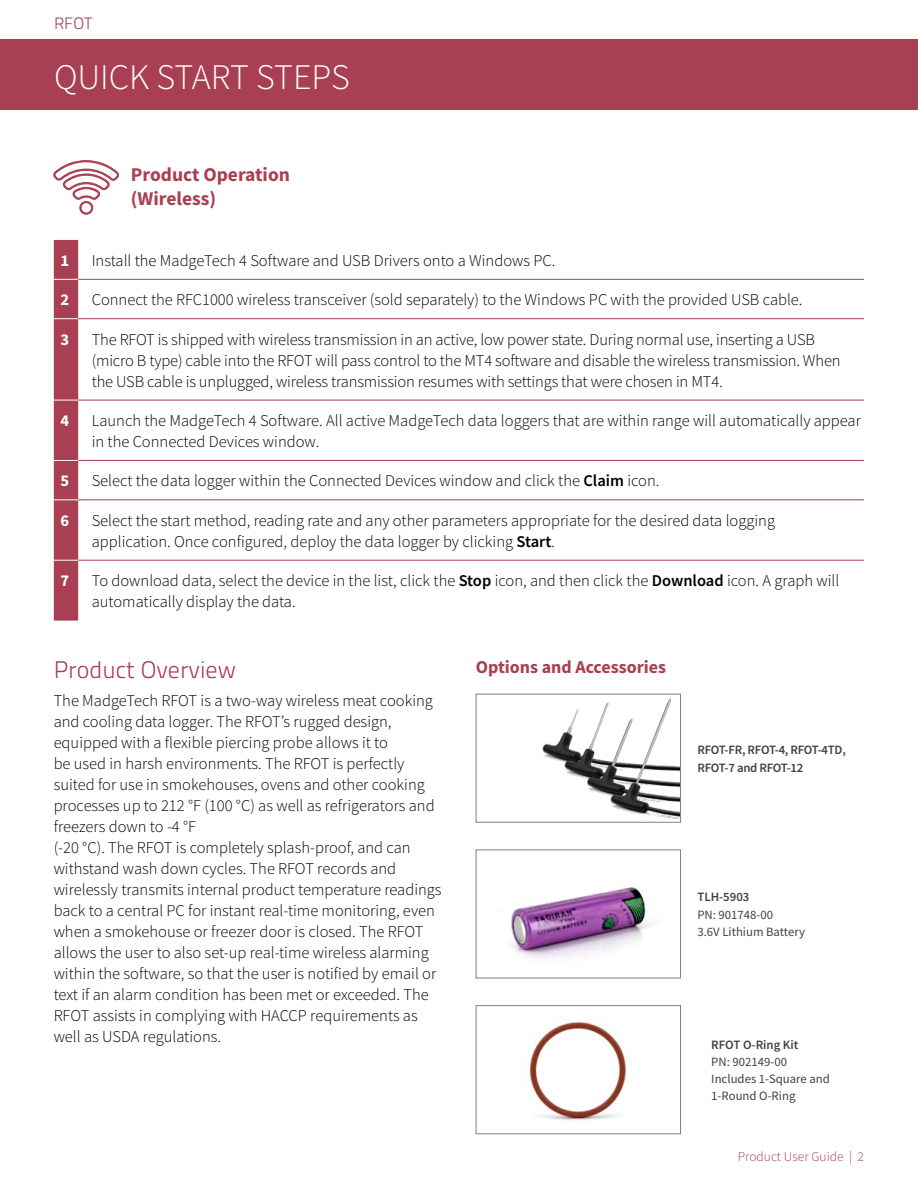
<style>
.page{position:relative;width:918px;height:1188px;background:#fff}
.page>*{position:absolute;margin:0;border:0;box-sizing:border-box;transform-origin:0 0}
.t1{font:300 36px "Source Sans Pro";color:#fff}
.t2{font:300 24px "Titillium Text 22 L";color:#a93f53}
.t3{font:700 19.5px/24px "Source Sans Pro";color:#a93f53}
.t4{font:700 18px "Source Sans Pro";color:#a93f53}
.t5{font:300 16.5px/21px "Source Sans Pro";color:#000}
.t6{font:700 16.5px "Source Sans Pro";color:#fff}
.t7{font:300 16.5px "Titillium Text 22 L";color:#a93f53}
.t8{font:300 13.5px "Source Sans Pro";color:#a93f53}
.t9{font:12.75px/17.2px "Source Sans Pro";color:#414042}
.t10{font:600 12.75px/17.2px "Source Sans Pro";letter-spacing:-.02em;color:#414042}
.t11{font:600 12.75px "Source Sans Pro";color:#414042}
.s1{font-weight:600}
</style>
<div class="page">
<div style="left:0;top:39px;width:918px;height:71px;background:#a93f53"></div>
<svg style="left:54px;top:160px;width:65px;height:55px"></svg>
<div style="left:54px;top:240px;width:24px;height:381px;background:#a93f53"></div>
<hr style="left:78px;top:279px;width:786px;height:1px;background:#a93f53">
<hr style="left:78px;top:318px;width:786px;height:1px;background:#a93f53">
<hr style="left:78px;top:400px;width:786px;height:1px;background:#a93f53">
<hr style="left:78px;top:460px;width:786px;height:1px;background:#a93f53">
<hr style="left:78px;top:500px;width:786px;height:1px;background:#a93f53">
<hr style="left:78px;top:560px;width:786px;height:1px;background:#a93f53">
<img style="left:529px;top:1022px;width:97px;height:99px">
<div style="left:476px;top:1005px;width:205px;height:129px;border:1px solid #808285"></div>
<img style="left:510px;top:887px;width:142px;height:71px">
<div style="left:476px;top:849px;width:205px;height:129px;border:1px solid #808285"></div>
<img style="left:542px;top:698px;width:137px;height:122px">
<div style="left:476px;top:694px;width:205px;height:129px;border:1px solid #808285"></div>
<p class="t7" style="left:54px;top:12px;width:40px">RFOT</p>
<h1 class="t1" style="left:54px;top:55px;width:297px">QUICK START STEPS</h1>
<p class="t3" style="left:131px;top:162px;width:161px">Product Operation (Wireless)</p>
<p class="t6" style="left:61px;top:249px;width:10px">1</p>
<p class="t5" style="left:92px;top:250px;width:465px">Install the MadgeTech 4 Software and USB Drivers onto a Windows PC.</p>
<p class="t6" style="left:61px;top:289px;width:10px">2</p>
<p class="t5" style="left:92px;top:289px;width:712px">Connect the RFC1000 wireless transceiver (sold separately) to the Windows PC with the provided USB cable.</p>
<p class="t6" style="left:61px;top:328px;width:10px">3</p>
<p class="t5" style="left:92px;top:329px;width:750px">The RFOT is shipped with wireless transmission in an active, low power state. During normal use, inserting a USB (micro B type) cable into the RFOT will pass control to the MT4 software and disable the wireless transmission. When the USB cable is unplugged, wireless transmission resumes with settings that were chosen in MT4.</p>
<p class="t6" style="left:61px;top:409px;width:10px">4</p>
<p class="t5" style="left:92px;top:410px;width:771px">Launch the MadgeTech 4 Software. All active MadgeTech data loggers that are within range will automatically appear in the Connected Devices window.</p>
<p class="t6" style="left:61px;top:470px;width:10px">5</p>
<p class="t5" style="left:92px;top:470px;width:569px">Select the data logger within the Connected Devices window and click the <span class="s1">Claim</span> icon.</p>
<p class="t6" style="left:61px;top:509px;width:10px">6</p>
<p class="t5" style="left:92px;top:510px;width:685px">Select the start method, reading rate and any other parameters appropriate for the desired data logging application. Once configured, deploy the data logger by clicking <span class="s1">Start</span>.</p>
<p class="t6" style="left:61px;top:569px;width:10px">7</p>
<p class="t5" style="left:92px;top:570px;width:749px">To download data, select the device in the list, click the <span class="s1">Stop</span> icon, and then click the <span class="s1">Download</span> icon. A graph will automatically display the data.</p>
<h2 class="t2" style="left:54px;top:652px;width:184px">Product Overview</h2>
<p class="t5" style="left:54px;top:690px;width:390px">The MadgeTech RFOT is a two-way wireless meat cooking and cooling data logger. The RFOT’s rugged design, equipped with a flexible piercing probe allows it to<br>be used in harsh environments. The RFOT is perfectly suited for use in smokehouses, ovens and other cooking processes up to 212 °F (100 °C) as well as refrigerators and freezers down to -4 °F<br>(-20 °C). The RFOT is completely splash-proof, and can withstand wash down cycles. The RFOT records and wirelessly transmits internal product temperature readings back to a central PC for instant real-time monitoring, even when a smokehouse or freezer door is closed. The RFOT allows the user to also set-up real-time wireless alarming within the software, so that the user is notified by email or text if an alarm condition has been met or exceeded. The RFOT assists in complying with HACCP requirements as well as USDA regulations.</p>
<p class="t4" style="left:476px;top:655px;width:192px">Options and Accessories</p>
<p class="t10" style="left:697px;top:741px;width:150px">RFOT-FR, RFOT-4, RFOT-4TD,<br>RFOT-7 and RFOT-12</p>
<p class="t10" style="left:697px;top:889px;width:54px">TLH-5903</p>
<p class="t9" style="left:697px;top:906px;width:109px">PN: 901748-00<br>3.6V Lithium Battery</p>
<p class="t11" style="left:711px;top:1036px;width:89px">RFOT O-Ring Kit</p>
<p class="t9" style="left:711px;top:1053px;width:120px">PN: 902149-00<br>Includes 1-Square and<br>1-Round O-Ring</p>
<p class="t8" style="left:738px;top:1148px;width:128px">Product User Guide | 2</p>
</div>
